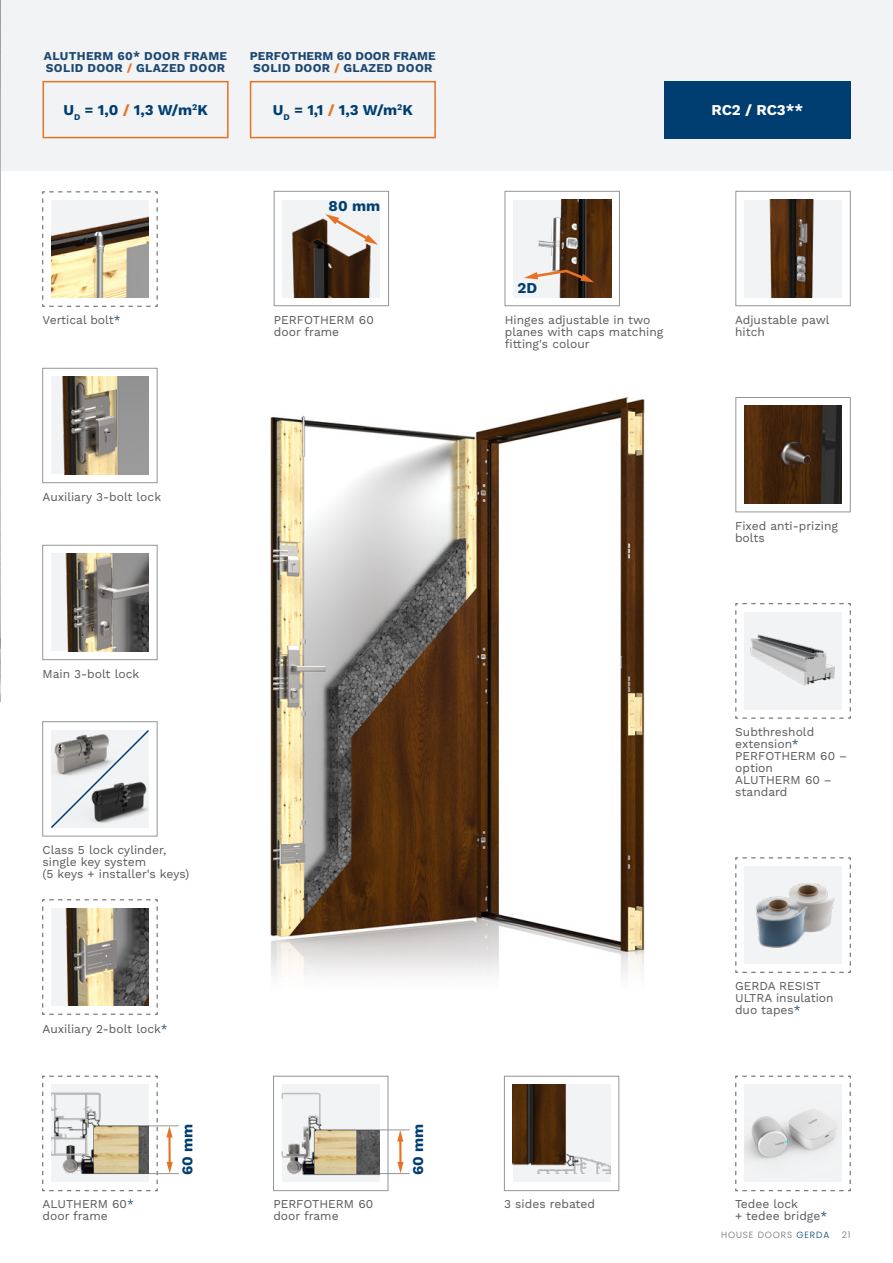
<style>
.page{position:relative;width:893px;height:1263px;background:#fff}
.page>*{position:absolute;margin:0;border:0;box-sizing:border-box;transform-origin:0 0}
.t1{font:700 15px "Work Sans";color:#003e72}
.t2{font:700 15px "Work Sans";letter-spacing:-.005em;color:#fff}
.t3{font:12px/12px "Work Sans";color:#57585a}
.t4{font:700 12px "Work Sans";letter-spacing:.025em;color:#1c4771}
.t5{font:700 12px "Work Sans";letter-spacing:.005em;color:#1c4771}
.t6{font:300 9px "Poppins";letter-spacing:.1em;color:#6c6d70}
.t7{font:700 8.7px "Work Sans";color:#003e72}
.s1{color:#e87224}
.s2{color:#1c4771}
.s3{color:#003e72}
</style>
<div class="page">
<img style="left:1px;top:170px;width:892px;height:1022px">
<div style="left:0;top:0;width:893px;height:170px;background:#f2f3f4"></div>
<div style="left:250px;top:81px;width:186px;height:57px;border:2px solid #e87224"></div>
<div style="left:43px;top:81px;width:186px;height:57px;border:2px solid #e87224"></div>
<div style="left:664px;top:81px;width:186px;height:57px;background:#003e72"></div>
<img style="left:0;top:0;width:1px;height:702px">
<div style="left:43px;top:368px;width:114px;height:115px;background:#fff;border:1px solid #939598"></div>
<img style="left:51px;top:377px;width:98px;height:97px">
<div style="left:43px;top:545px;width:114px;height:115px;background:#fff;border:1px solid #939598"></div>
<img style="left:51px;top:554px;width:98px;height:97px">
<svg style="left:42px;top:899px;width:116px;height:116px"></svg>
<img style="left:51px;top:908px;width:98px;height:98px">
<svg style="left:42px;top:191px;width:116px;height:116px"></svg>
<img style="left:51px;top:200px;width:98px;height:98px">
<svg style="left:735px;top:602px;width:116px;height:117px"></svg>
<div style="left:744px;top:612px;width:98px;height:98px;background:#f2f3f4"></div>
<img style="left:750px;top:634px;width:85px;height:52px">
<div style="left:736px;top:397px;width:114px;height:115px;background:#fff;border:1px solid #939598"></div>
<img style="left:744px;top:406px;width:98px;height:98px">
<div style="left:504px;top:1076px;width:115px;height:115px;background:#fff;border:1px solid #939598"></div>
<div style="left:513px;top:1084px;width:97px;height:98px;background:#f2f3f4"></div>
<img style="left:513px;top:1084px;width:97px;height:90px">
<div style="left:43px;top:721px;width:114px;height:115px;background:#fff"></div>
<svg style="left:51px;top:730px;width:98px;height:98px"></svg>
<div style="left:274px;top:191px;width:115px;height:115px;background:#fff;border:1px solid #939598"></div>
<img style="left:282px;top:200px;width:98px;height:97px">
<svg style="left:325px;top:214px;width:53px;height:31px"></svg>
<svg style="left:42px;top:1075px;width:116px;height:117px"></svg>
<img style="left:51px;top:1084px;width:98px;height:98px">
<hr style="left:149px;top:1125px;width:30px;height:1px;background:#939598">
<hr style="left:149px;top:1173px;width:30px;height:1px;background:#939598">
<hr style="left:168px;top:1136px;width:3px;height:27px;background:#e87224">
<svg style="left:166px;top:1126px;width:7px;height:11px"></svg>
<svg style="left:167px;top:1162px;width:6px;height:11px"></svg>
<div style="left:273px;top:1076px;width:115px;height:115px;background:#fff;border:1px solid #939598"></div>
<img style="left:282px;top:1084px;width:98px;height:98px">
<hr style="left:380px;top:1129px;width:30px;height:1px;background:#939598">
<hr style="left:380px;top:1173px;width:30px;height:1px;background:#939598">
<hr style="left:399px;top:1136px;width:3px;height:27px;background:#e87224">
<svg style="left:397px;top:1130px;width:6px;height:11px"></svg>
<svg style="left:397px;top:1162px;width:7px;height:11px"></svg>
<div style="left:505px;top:191px;width:115px;height:115px;background:#fff;border:1px solid #939598"></div>
<img style="left:513px;top:200px;width:98px;height:97px">
<svg style="left:524px;top:268px;width:70px;height:15px"></svg>
<div style="left:736px;top:191px;width:114px;height:115px;background:#fff;border:1px solid #939598"></div>
<img style="left:744px;top:200px;width:98px;height:97px">
<svg style="left:735px;top:1075px;width:116px;height:117px"></svg>
<div style="left:744px;top:1084px;width:98px;height:98px;background:#f2f3f4"></div>
<img style="left:744px;top:1109px;width:93px;height:51px">
<svg style="left:735px;top:857px;width:116px;height:116px"></svg>
<div style="left:744px;top:866px;width:98px;height:98px;background:#f2f3f4"></div>
<img style="left:756px;top:883px;width:79px;height:65px">
<p class="t4" style="left:44px;top:49px;width:185px">ALUTHERM 60* DOOR FRAME</p>
<p class="t4" style="left:46px;top:61px;width:181px">SOLID DOOR <span class="s1">/</span> GLAZED DOOR</p>
<p class="t5" style="left:250px;top:49px;width:188px">PERFOTHERM 60 DOOR FRAME</p>
<p class="t4" style="left:253px;top:61px;width:181px">SOLID DOOR <span class="s1">/</span> GLAZED DOOR</p>
<p class="t1" style="left:273px;top:102px;width:12px">U</p>
<p class="t2" style="left:711px;top:102px;width:93px">RC2 / RC3**</p>
<p class="t7" style="left:284px;top:112px;width:8px">D</p>
<p class="t1" style="left:63px;top:102px;width:146px">U<sub>D</sub> = 1,0 <span class="s1">/</span> 1,3 W/m<sup>2</sup>K</p>
<p class="t1" style="left:294px;top:102px;width:120px">= 1,1 <span class="s1">/</span> 1,3 W/m<sup>2</sup>K</p>
<p class="t3" style="left:43px;top:314px;width:80px">Vertical bolt<span class="s2">*</span></p>
<p class="t3" style="left:43px;top:491px;width:120px">Auxiliary 3-bolt lock</p>
<p class="t3" style="left:43px;top:668px;width:98px">Main 3-bolt lock</p>
<p class="t3" style="left:43px;top:844px;width:125px">Class 5 lock cylinder,</p>
<p class="t3" style="left:43px;top:856px;width:105px">single key system</p>
<p class="t3" style="left:43px;top:868px;width:148px">(5 keys + installer's keys)</p>
<p class="t3" style="left:43px;top:1023px;width:127px">Auxiliary 2-bolt lock<span class="s2">*</span></p>
<p class="t3" style="left:43px;top:1199px;width:93px">ALUTHERM 60<span class="s2">*</span></p>
<p class="t3" style="left:43px;top:1211px;width:67px">door frame</p>
<p class="t1" style="left:179px;top:1175px;width:53px;rotate:-90deg">60 mm</p>
<p class="t1" style="left:329px;top:197px;width:53px">80 mm</p>
<p class="t3" style="left:274px;top:314px;width:101px">PERFOTHERM 60</p>
<p class="t3" style="left:274px;top:326px;width:67px">door frame</p>
<p class="t3" style="left:273px;top:1199px;width:101px">PERFOTHERM 60</p>
<p class="t3" style="left:273px;top:1211px;width:67px">door frame</p>
<p class="t1" style="left:409px;top:1175px;width:53px;rotate:-90deg">60 mm</p>
<p class="t1" style="left:518px;top:279px;width:21px">2D</p>
<p class="t3" style="left:505px;top:314px;width:160px">Hinges adjustable in two planes with caps matching fitting's colour</p>
<p class="t3" style="left:735px;top:314px;width:96px">Adjustable pawl hitch</p>
<p class="t3" style="left:735px;top:520px;width:105px">Fixed anti-prizing bolts</p>
<p class="t3" style="left:735px;top:726px;width:80px">Subthreshold extension<span class="s2">*</span></p>
<p class="t3" style="left:735px;top:750px;width:113px">PERFOTHERM 60 – option</p>
<p class="t3" style="left:735px;top:774px;width:98px">ALUTHERM 60 – standard</p>
<p class="t3" style="left:504px;top:1199px;width:92px">3 sides rebated</p>
<p class="t3" style="left:735px;top:981px;width:100px">GERDA RESIST<br>ULTRA insulation duo tapes<span class="s2">*</span></p>
<p class="t3" style="left:735px;top:1199px;width:65px">Tedee lock</p>
<p class="t3" style="left:735px;top:1211px;width:94px">+ tedee bridge<span class="s2">*</span></p>
<p class="t6" style="left:721px;top:1230px;width:110px">HOUSE DOORS <span class="s3">GERDA</span></p>
<p class="t6" style="left:842px;top:1230px;width:10px">21</p>
</div>
